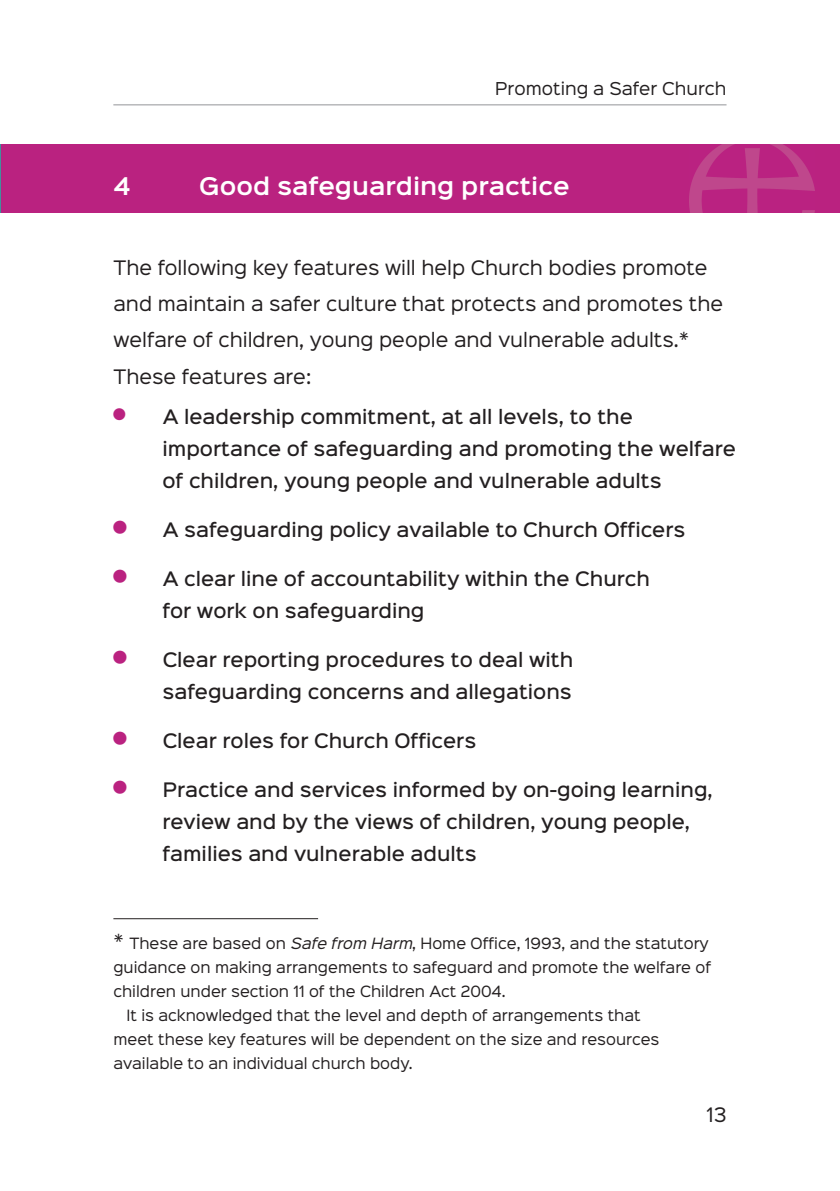
<style>
.page{position:relative;width:840px;height:1191px;background:#fff}
.page>*{position:absolute;margin:0;border:0;box-sizing:border-box;transform-origin:0 0}
.t1{font:600 22px "Sinkin Sans 600";color:#fff}
.t2{font:500 18px/32px "Sinkin Sans 500";color:#231f20}
.t3{font:18px/36px "Sinkin Sans 400";color:#231f20}
.t4{font:16px "Sinkin Sans 400";color:#231f20}
.t5{font:14px "Sinkin Sans 400";color:#231f20}
.s1{font-family:"Sinkin Sans 400";font-weight:400;font-size:44px;color:#ba2280}
.s2{font-size:44px;color:#ba2280}
.s3{font-size:18px}
.s4{font-style:italic}
</style>
<div class="page">
<hr style="left:0;top:144px;width:4px;height:68px;background:#428f9c">
<hr style="left:113px;top:104px;width:613px;height:1px;background:#939598">
<div style="left:1px;top:144px;width:838px;height:68px;background:#ba2280"></div>
<img style="left:689px;top:144px;width:125px;height:68px">
<hr style="left:113px;top:918px;width:205px;height:1px;background:#231f20">
<p class="t4" style="left:495px;top:82px;width:232px">Promoting a Safer Church</p>
<p class="t1" style="left:113px;top:177px;width:18px">4</p>
<p class="t1" style="left:199px;top:177px;width:372px">Good safeguarding practice</p>
<p class="t3" style="left:113px;top:252px;width:611px">The following key features will help Church bodies promote and maintain a safer culture that protects and promotes the welfare of children, young people and vulnerable adults.* These features are:</p>
<p class="t2" style="left:162px;top:402px;width:574px;text-indent:-49px"><span class="s1">•</span> A leadership commitment, at all levels, to the importance of safeguarding and promoting the welfare of children, young people and vulnerable adults</p>
<p class="t2" style="left:113px;top:515px;width:573px"><span class="s2">•</span> A safeguarding policy available to Church Officers</p>
<p class="t2" style="left:162px;top:564px;width:488px;text-indent:-49px"><span class="s2">•</span> A clear line of accountability within the Church for work on safeguarding</p>
<p class="t2" style="left:113px;top:645px;width:461px;text-align:right"><span class="s2">•</span> Clear reporting procedures to deal with safeguarding concerns and allegations</p>
<p class="t2" style="left:113px;top:726px;width:364px"><span class="s2">•</span> Clear roles for Church Officers</p>
<p class="t2" style="left:162px;top:775px;width:551px;text-indent:-49px"><span class="s2">•</span> Practice and services informed by on-going learning, review and by the views of children, young people, families and vulnerable adults</p>
<p class="t5" style="left:113px;top:937px;width:596px"><span class="s3">*</span> These are based on <span class="s4">SafefromHarm</span>, Home Office, 1993, and the statutory</p>
<p class="t5" style="left:113px;top:961px;width:599px">guidance on making arrangements to safeguard and promote the welfare of</p>
<p class="t5" style="left:113px;top:985px;width:393px">children under section 11 of the Children Act 2004.</p>
<p class="t5" style="left:126px;top:1009px;width:515px">It is acknowledged that the level and depth of arrangements that</p>
<p class="t5" style="left:113px;top:1033px;width:547px">meet these key features will be dependent on the size and resources</p>
<p class="t5" style="left:113px;top:1057px;width:301px">available to an individual church body.</p>
<p class="t3" style="left:706px;top:1099px;width:21px">13</p>
</div>
